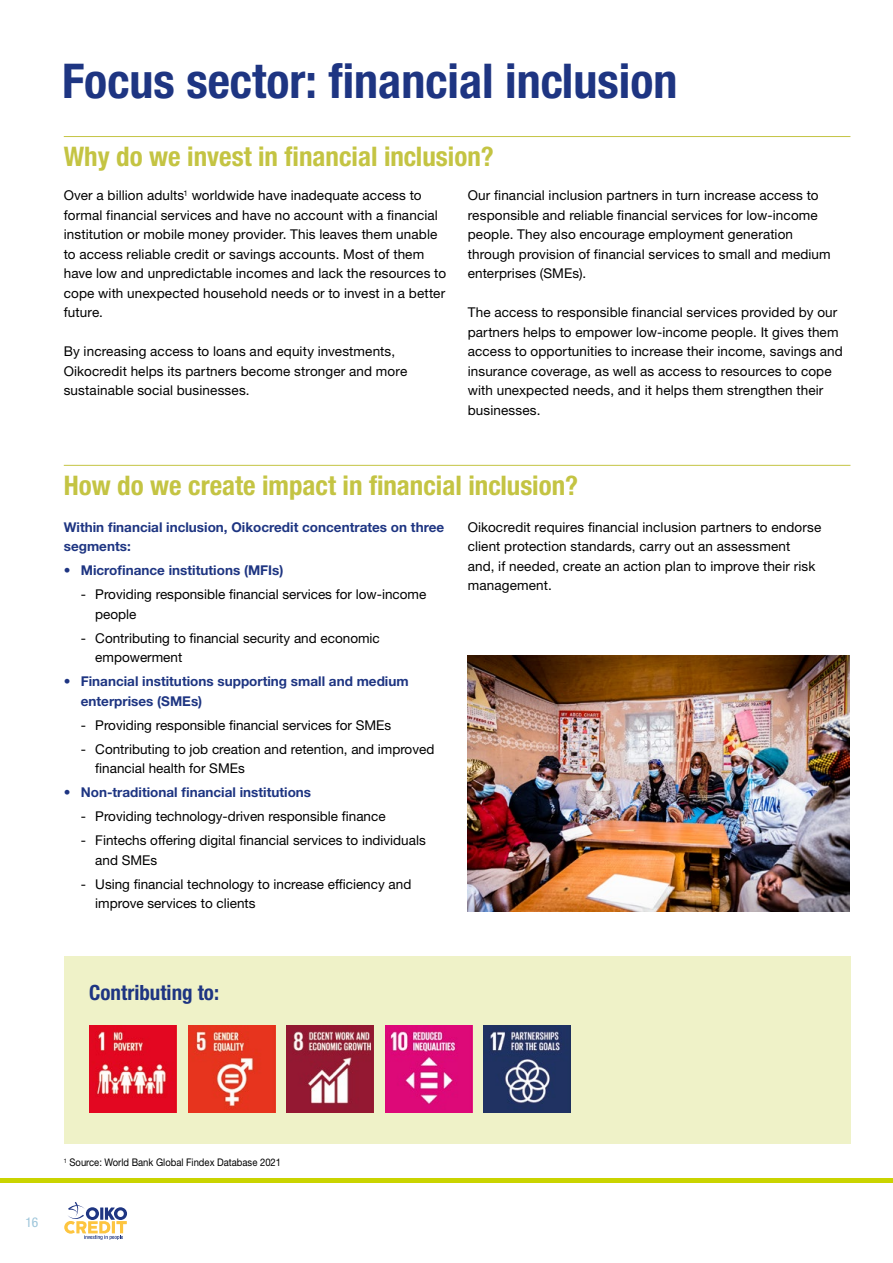
<style>
.page{position:relative;width:893px;height:1263px;background:#fff}
.page>*{position:absolute;margin:0;border:0;box-sizing:border-box;transform-origin:0 0}
.t1{font:700 condensed 48px "Helvetica Neue LT Std";color:#1e3582}
.t2{font:700 condensed 27px "Helvetica Neue LT Std";color:#c4c443}
.t3{font:700 condensed 21px "Helvetica Neue LT Std";color:#1e3582}
.t4{font:13.5px/19.5px "Helvetica Neue LT Std";letter-spacing:.01em;color:#000}
.t5{font:700 13.5px/19.5px "Helvetica Neue LT Std";color:#1e3582}
.t6{font:condensed 13.5px "Helvetica Neue LT Std";color:#9dc5da}
.t7{font:10.5px "Helvetica Neue LT Std";color:#000;scale:.9 1}
</style>
<div class="page">
<svg style="left:64px;top:1202px;width:63px;height:38px"></svg>
<hr style="left:64px;top:136px;width:786px;height:1px;background:#c4c443">
<hr style="left:64px;top:465px;width:786px;height:1px;background:#c4c443">
<div style="left:64px;top:956px;width:786px;height:188px;background:#eff2c8"></div>
<img style="left:90px;top:1025px;width:87px;height:87px">
<img style="left:188px;top:1025px;width:87px;height:87px">
<img style="left:287px;top:1025px;width:87px;height:87px">
<img style="left:385px;top:1025px;width:87px;height:87px">
<img style="left:483px;top:1025px;width:87px;height:87px">
<img style="left:468px;top:656px;width:382px;height:255px">
<hr style="left:0;top:1179px;width:893px;height:4px;background:#cad400">
<h1 class="t1" style="left:62px;top:52px;width:617px">Focus sector: financial inclusion</h1>
<h2 class="t2" style="left:64px;top:140px;width:432px">Why do we invest in financial inclusion?</h2>
<p class="t4" style="left:64px;top:186px;width:384px">Over a billion adults<sup>1</sup> worldwide have inadequate access to formal financial services and have no account with a financial institution or mobile money provider. This leaves them unable to access reliable credit or savings accounts. Most of them have low and unpredictable incomes and lack the resources to cope with unexpected household needs or to invest in a better future.</p>
<p class="t4" style="left:64px;top:342px;width:345px">By increasing access to loans and equity investments,<br>Oikocredit helps its partners become stronger and more sustainable social businesses.</p>
<p class="t4" style="left:468px;top:186px;width:365px">Our financial inclusion partners in turn increase access to responsible and reliable financial services for low-income people. They also encourage employment generation through provision of financial services to small and medium enterprises (SMEs).</p>
<p class="t4" style="left:468px;top:302px;width:377px">The access to responsible financial services provided by our partners helps to empower low-income people. It gives them access to opportunities to increase their income, savings and insurance coverage, as well as access to resources to cope with unexpected needs, and it helps them strengthen their businesses.</p>
<h2 class="t2" style="left:64px;top:469px;width:516px">How do we create impact in financial inclusion?</h2>
<p class="t5" style="left:64px;top:517px;width:382px">Within financial inclusion, Oikocredit concentrates on three segments:</p>
<p class="t5" style="left:64px;top:560px;width:221px">• Microfinance institutions (MFIs)</p>
<p class="t4" style="left:95px;top:584px;width:333px;text-indent:-14px">- Providing responsible financial services for low-income people</p>
<p class="t4" style="left:95px;top:628px;width:286px;text-indent:-14px">- Contributing to financial security and economic empowerment</p>
<p class="t5" style="left:81px;top:671px;width:329px;text-indent:-17px">• Financial institutions supporting small and medium enterprises (SMEs)</p>
<p class="t4" style="left:81px;top:715px;width:312px">- Providing responsible financial services for SMEs</p>
<p class="t4" style="left:95px;top:739px;width:341px;text-indent:-14px">- Contributing to job creation and retention, and improved financial health for SMEs</p>
<p class="t5" style="left:64px;top:782px;width:249px">• Non-traditional financial institutions</p>
<p class="t4" style="left:81px;top:806px;width:306px">- Providing technology-driven responsible finance</p>
<p class="t4" style="left:95px;top:830px;width:332px;text-indent:-14px">- Fintechs offering digital financial services to individuals and SMEs</p>
<p class="t4" style="left:95px;top:874px;width:318px;text-indent:-14px">- Using financial technology to increase efficiency and improve services to clients</p>
<p class="t4" style="left:468px;top:517px;width:355px">Oikocredit requires financial inclusion partners to endorse client protection standards, carry out an assessment<br>and, if needed, create an action plan to improve their risk management.</p>
<h3 class="t3" style="left:89px;top:980px;width:131px">Contributing to:</h3>
<p class="t6" style="left:25px;top:1214px;width:14px">16</p>
<p class="t7" style="left:64px;top:1156px;width:243px"><sup>1</sup> Source: World Bank Global Findex Database 2021</p>
</div>
